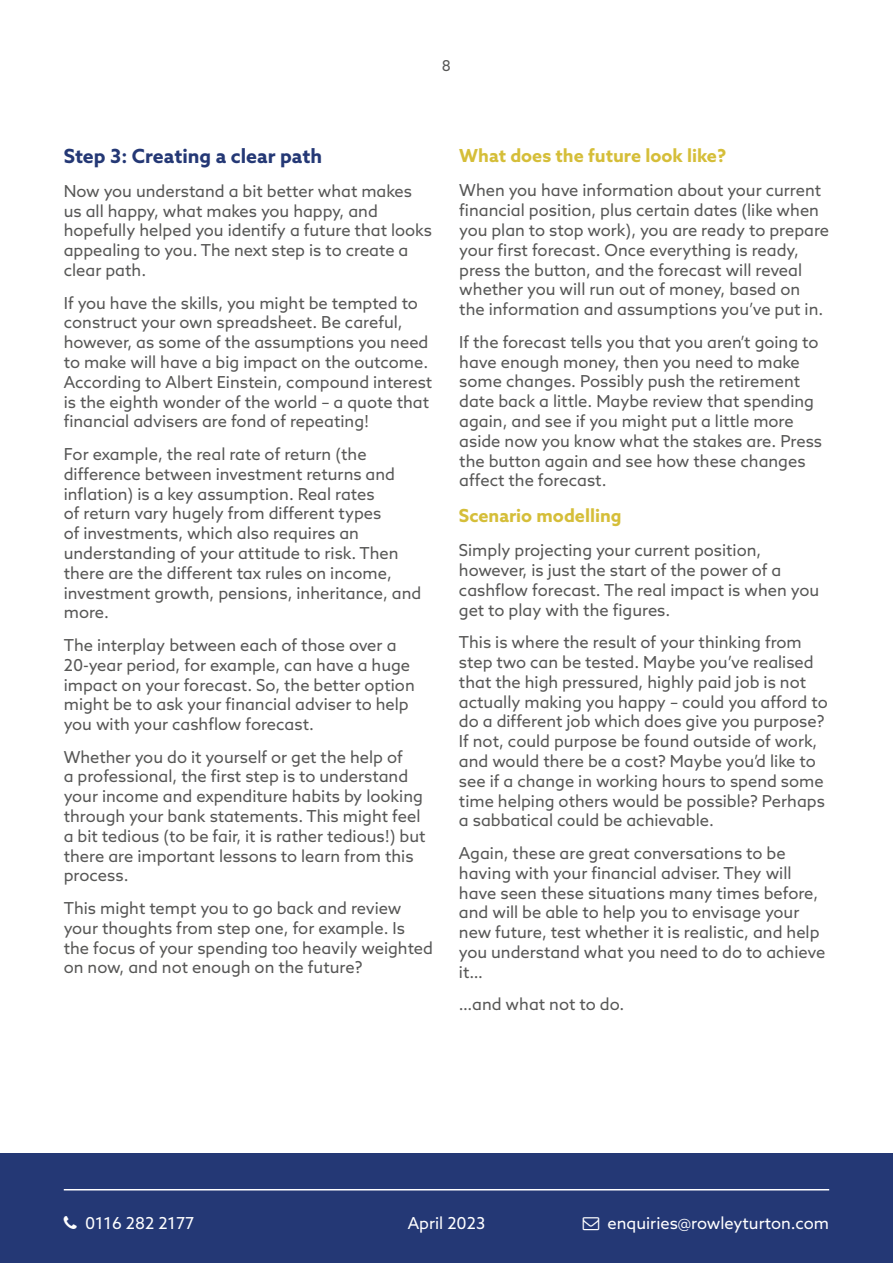
<style>
.page{position:relative;width:893px;height:1263px;background:#fff}
.page>*{position:absolute;margin:0;border:0;box-sizing:border-box;transform-origin:0 0}
.t1{font:700 19.5px "Azo Sans";color:#243875}
.t2{font:700 18px "Azo Sans";color:#d5be39}
.t3{font:16.5px/19.8px "Azo Sans";color:#575756}
.t4{font:16.5px "Azo Sans";color:#fff}
.t5{font:15px "Azo Sans";color:#575756}
</style>
<div class="page">
<div style="left:0;top:1153px;width:893px;height:110px;background:#243875"></div>
<hr style="left:64px;top:1189px;width:765px;height:1px;background:#fff">
<p class="t5" style="left:442px;top:56px;width:11px">8</p>
<p class="t1" style="left:64px;top:143px;width:260px">Step 3: Creating a clear path</p>
<p class="t3" style="left:64px;top:181px;width:370px">Now you understand a bit better what makes us all happy, what makes you happy, and hopefully helped you identify a future that looks appealing to you. The next step is to create a clear path.</p>
<p class="t3" style="left:64px;top:293px;width:370px">If you have the skills, you might be tempted to construct your own spreadsheet. Be careful, however, as some of the assumptions you need to make will have a big impact on the outcome.<br>According to Albert Einstein, compound interest is the eighth wonder of the world – a quote that financial advisers are fond of repeating!</p>
<p class="t3" style="left:64px;top:444px;width:359px">For example, the real rate of return (the difference between investment returns and inflation) is a key assumption. Real rates<br>of return vary hugely from different types<br>of investments, which also requires an understanding of your attitude to risk. Then there are the different tax rules on income, investment growth, pensions, inheritance, and more.</p>
<p class="t3" style="left:64px;top:635px;width:352px">The interplay between each of those over a 20-year period, for example, can have a huge impact on your forecast. So, the better option might be to ask your financial adviser to help you with your cashflow forecast.</p>
<p class="t3" style="left:64px;top:747px;width:363px">Whether you do it yourself or get the help of<br>a professional, the first step is to understand your income and expenditure habits by looking through your bank statements. This might feel a bit tedious (to be fair, it is rather tedious!) but there are important lessons to learn from this process.</p>
<p class="t3" style="left:64px;top:898px;width:371px">This might tempt you to go back and review your thoughts from step one, for example. Is the focus of your spending too heavily weighted on now, and not enough on the future?</p>
<p class="t2" style="left:459px;top:144px;width:268px">What does the future look like?</p>
<p class="t3" style="left:459px;top:180px;width:371px">When you have information about your current financial position, plus certain dates (like when you plan to stop work), you are ready to prepare your first forecast. Once everything is ready, press the button, and the forecast will reveal whether you will run out of money, based on the information and assumptions you’ve put in.</p>
<p class="t3" style="left:459px;top:332px;width:364px">If the forecast tells you that you aren’t going to have enough money, then you need to make some changes. Possibly push the retirement date back a little. Maybe review that spending again, and see if you might put a little more aside now you know what the stakes are. Press the button again and see how these changes affect the forecast.</p>
<p class="t2" style="left:459px;top:503px;width:164px">Scenario modelling</p>
<p class="t3" style="left:459px;top:540px;width:362px">Simply projecting your current position, however, is just the start of the power of a cashflow forecast. The real impact is when you get to play with the figures.</p>
<p class="t3" style="left:459px;top:632px;width:370px">This is where the result of your thinking from step two can be tested. Maybe you’ve realised that the high pressured, highly paid job is not actually making you happy – could you afford to do a different job which does give you purpose?<br>If not, could purpose be found outside of work, and would there be a cost? Maybe you’d like to see if a change in working hours to spend some time helping others would be possible? Perhaps a sabbatical could be achievable.</p>
<p class="t3" style="left:459px;top:843px;width:368px">Again, these are great conversations to be having with your financial adviser. They will have seen these situations many times before, and will be able to help you to envisage your new future, test whether it is realistic, and help you understand what you need to do to achieve it…</p>
<p class="t3" style="left:459px;top:994px;width:167px">…and what not to do.</p>
<p class="t4" style="left:85px;top:1212px;width:111px">0116 282 2177</p>
<p class="t4" style="left:607px;top:1212px;width:223px">enquiries@rowleyturton.com</p>
<p class="t4" style="left:408px;top:1213px;width:79px">April 2023</p>
</div>
